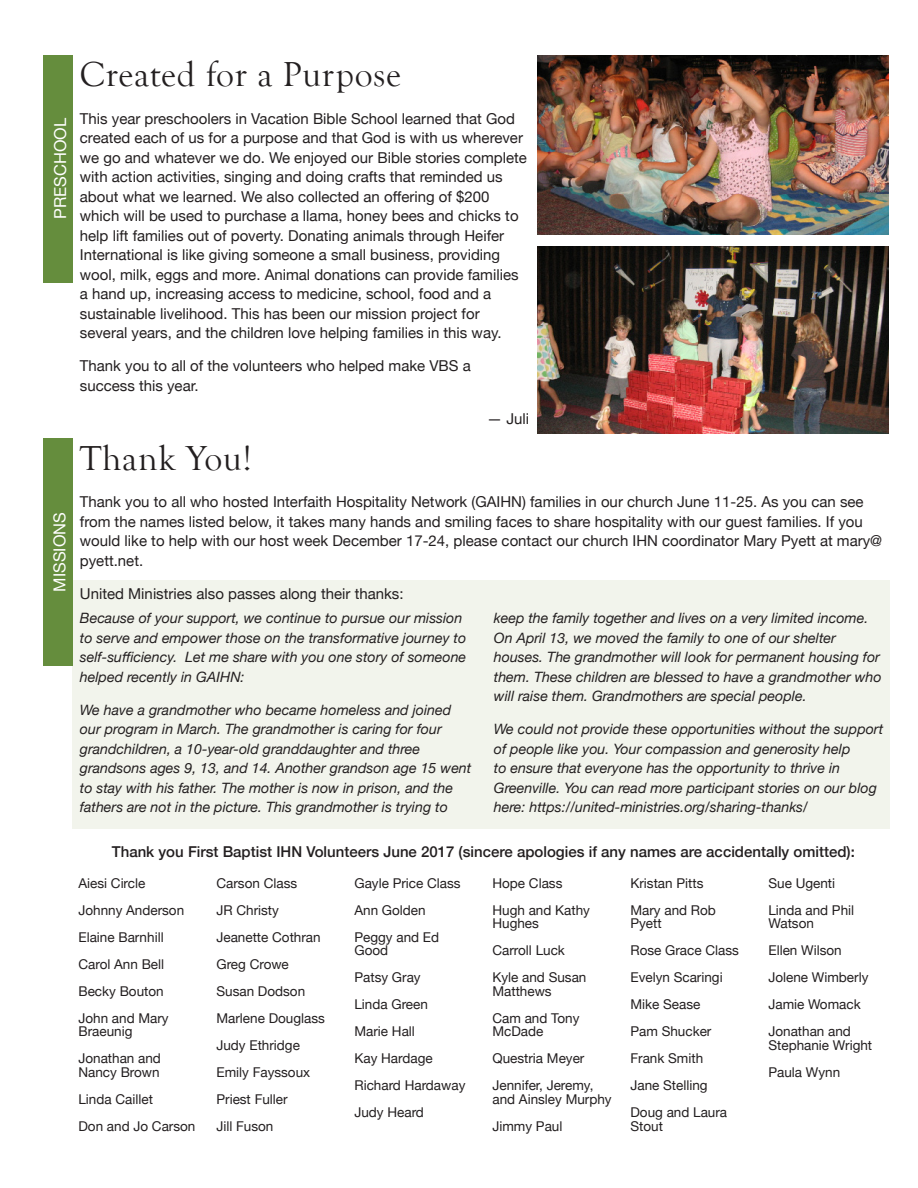
<style>
.page{position:relative;width:918px;height:1188px;background:#fff}
.page>*{position:absolute;margin:0;border:0;box-sizing:border-box;transform-origin:0 0}
.Article_Title{font:35.7px "Goudy Old Style T";letter-spacing:.02em;color:#231f20}
.acts_of_kindness__et{font:16.5px "Helvetica Neue";color:#fff}
.t1{font:15px/19.5px "Helvetica Neue";color:#231f20}
.t2{font:500 15px "Helvetica Neue";color:#231f20}
.t3{font:italic 14.25px/19.5px "Helvetica Neue";color:#231f20}
.t4{font:13.5px/13.5px "Helvetica Neue";color:#231f20}
</style>
<div class="page">
<svg style="left:43px;top:55px;width:1px;height:227px"></svg>
<div style="left:72px;top:580px;width:818px;height:248px;background:#f2f4ec"></div>
<div style="left:44px;top:55px;width:29px;height:227px;background:#658d3d"></div>
<div style="left:43px;top:438px;width:29px;height:228px;background:#658d3d"></div>
<img style="left:538px;top:55px;width:350px;height:179px">
<img style="left:538px;top:247px;width:350px;height:187px">
<p class="acts_of_kindness__et" style="left:49px;top:219px;width:102px;rotate:-90deg">PRESCHOOL</p>
<p class="acts_of_kindness__et" style="left:48px;top:592px;width:81px;rotate:-90deg">MISSIONS</p>
<p class="Article_Title" style="left:80px;top:55px;width:323px">Created for a Purpose</p>
<p class="t1" style="left:80px;top:109px;width:448px">This year preschoolers in Vacation Bible School learned that God created each of us for a purpose and that God is with us wherever we go and whatever we do. We enjoyed our Bible stories complete with action activities, singing and doing crafts that reminded us about what we learned. We also collected an offering of $200 which will be used to purchase a llama, honey bees and chicks to help lift families out of poverty. Donating animals through Heifer International is like giving someone a small business, providing wool, milk, eggs and more. Animal donations can provide families a hand up, increasing access to medicine, school, food and a sustainable livelihood. This has been our mission project for several years, and the children love helping families in this way.</p>
<p class="t1" style="left:80px;top:357px;width:392px">Thank you to all of the volunteers who helped make VBS a success this year.</p>
<p class="t1" style="left:487px;top:409px;width:43px">— Juli</p>
<p class="Article_Title" style="left:80px;top:439px;width:173px">Thank You!</p>
<p class="t1" style="left:80px;top:493px;width:804px">Thank you to all who hosted Interfaith Hospitality Network (GAIHN) families in our church June 11-25. As you can see from the names listed below, it takes many hands and smiling faces to share hospitality with our guest families. If you would like to help with our host week December 17-24, please contact our church IHN coordinator Mary Pyett at mary@ pyett.net.</p>
<p class="t1" style="left:80px;top:584px;width:325px">United Ministries also passes along their thanks:</p>
<p class="t3" style="left:80px;top:609px;width:388px">Because of your support, we continue to pursue our mission to serve and empower those on the transformative journey to self-sufficiency. Let me share with you one story of someone helped recently in GAIHN:</p>
<p class="t3" style="left:80px;top:701px;width:393px">We have a grandmother who became homeless and joined our program in March. The grandmother is caring for four grandchildren, a 10-year-old granddaughter and three grandsons ages 9, 13, and 14. Another grandson age 15 went to stay with his father. The mother is now in prison, and the fathers are not in the picture. This grandmother is trying to</p>
<p class="t3" style="left:494px;top:609px;width:389px">keep the family together and lives on a very limited income.<br>On April 13, we moved the family to one of our shelter houses. The grandmother will look for permanent housing for them. These children are blessed to have a grandmother who will raise them. Grandmothers are special people.</p>
<p class="t3" style="left:494px;top:720px;width:391px">We could not provide these opportunities without the support of people like you. Your compassion and generosity help<br>to ensure that everyone has the opportunity to thrive in Greenville. You can read more participant stories on our blog here: https://united-ministries.org/sharing-thanks/</p>
<p class="t2" style="left:112px;top:840px;width:745px">Thank you First Baptist IHN Volunteers June 2017 (sincere apologies if any names are accidentally omitted):</p>
<p class="t4" style="left:78px;top:877px;width:68px">Aiesi Circle</p>
<p class="t4" style="left:78px;top:904px;width:107px">Johnny Anderson</p>
<p class="t4" style="left:78px;top:931px;width:87px">Elaine Barnhill</p>
<p class="t4" style="left:78px;top:958px;width:87px">Carol Ann Bell</p>
<p class="t4" style="left:78px;top:985px;width:87px">Becky Bouton</p>
<p class="t4" style="left:78px;top:1012px;width:92px">John and Mary<br>Braeunig</p>
<p class="t4" style="left:78px;top:1052px;width:84px">Jonathan and<br>Nancy Brown</p>
<p class="t4" style="left:78px;top:1093px;width:76px">Linda Caillet</p>
<p class="t4" style="left:78px;top:1120px;width:119px">Don and Jo Carson</p>
<p class="t4" style="left:216px;top:877px;width:82px">Carson Class</p>
<p class="t4" style="left:216px;top:904px;width:64px">JR Christy</p>
<p class="t4" style="left:216px;top:931px;width:106px">Jeanette Cothran</p>
<p class="t4" style="left:216px;top:958px;width:74px">Greg Crowe</p>
<p class="t4" style="left:216px;top:985px;width:90px">Susan Dodson</p>
<p class="t4" style="left:216px;top:1012px;width:110px">Marlene Douglass</p>
<p class="t4" style="left:216px;top:1039px;width:85px">Judy Ethridge</p>
<p class="t4" style="left:216px;top:1066px;width:95px">Emily Fayssoux</p>
<p class="t4" style="left:216px;top:1093px;width:73px">Priest Fuller</p>
<p class="t4" style="left:216px;top:1120px;width:59px">Jill Fuson</p>
<p class="t4" style="left:354px;top:877px;width:108px">Gayle Price Class</p>
<p class="t4" style="left:354px;top:904px;width:73px">Ann Golden</p>
<p class="t4" style="left:354px;top:931px;width:86px">Peggy and Ed<br>Good</p>
<p class="t4" style="left:354px;top:971px;width:68px">Patsy Gray</p>
<p class="t4" style="left:354px;top:998px;width:75px">Linda Green</p>
<p class="t4" style="left:354px;top:1025px;width:62px">Marie Hall</p>
<p class="t4" style="left:354px;top:1052px;width:80px">Kay Hardage</p>
<p class="t4" style="left:354px;top:1079px;width:112px">Richard Hardaway</p>
<p class="t4" style="left:354px;top:1106px;width:71px">Judy Heard</p>
<p class="t4" style="left:492px;top:877px;width:71px">Hope Class</p>
<p class="t4" style="left:492px;top:904px;width:99px">Hugh and Kathy<br>Hughes</p>
<p class="t4" style="left:492px;top:944px;width:74px">Carroll Luck</p>
<p class="t4" style="left:492px;top:971px;width:96px">Kyle and Susan<br>Matthews</p>
<p class="t4" style="left:492px;top:1012px;width:89px">Cam and Tony<br>McDade</p>
<p class="t4" style="left:492px;top:1052px;width:94px">Questria Meyer</p>
<p class="t4" style="left:492px;top:1079px;width:121px">Jennifer, Jeremy, and Ainsley Murphy</p>
<p class="t4" style="left:492px;top:1120px;width:72px">Jimmy Paul</p>
<p class="t4" style="left:630px;top:877px;width:75px">Kristan Pitts</p>
<p class="t4" style="left:630px;top:904px;width:87px">Mary and Rob<br>Pyett</p>
<p class="t4" style="left:630px;top:944px;width:110px">Rose Grace Class</p>
<p class="t4" style="left:630px;top:971px;width:94px">Evelyn Scaringi</p>
<p class="t4" style="left:630px;top:998px;width:72px">Mike Sease</p>
<p class="t4" style="left:630px;top:1025px;width:83px">Pam Shucker</p>
<p class="t4" style="left:630px;top:1052px;width:74px">Frank Smith</p>
<p class="t4" style="left:630px;top:1079px;width:79px">Jane Stelling</p>
<p class="t4" style="left:630px;top:1106px;width:98px">Doug and Laura<br>Stout</p>
<p class="t4" style="left:768px;top:877px;width:68px">Sue Ugenti</p>
<p class="t4" style="left:768px;top:904px;width:87px">Linda and Phil<br>Watson</p>
<p class="t4" style="left:768px;top:944px;width:75px">Ellen Wilson</p>
<p class="t4" style="left:768px;top:971px;width:102px">Jolene Wimberly</p>
<p class="t4" style="left:768px;top:998px;width:94px">Jamie Womack</p>
<p class="t4" style="left:768px;top:1025px;width:105px">Jonathan and<br>Stephanie Wright</p>
<p class="t4" style="left:768px;top:1066px;width:73px">Paula Wynn</p>
</div>
